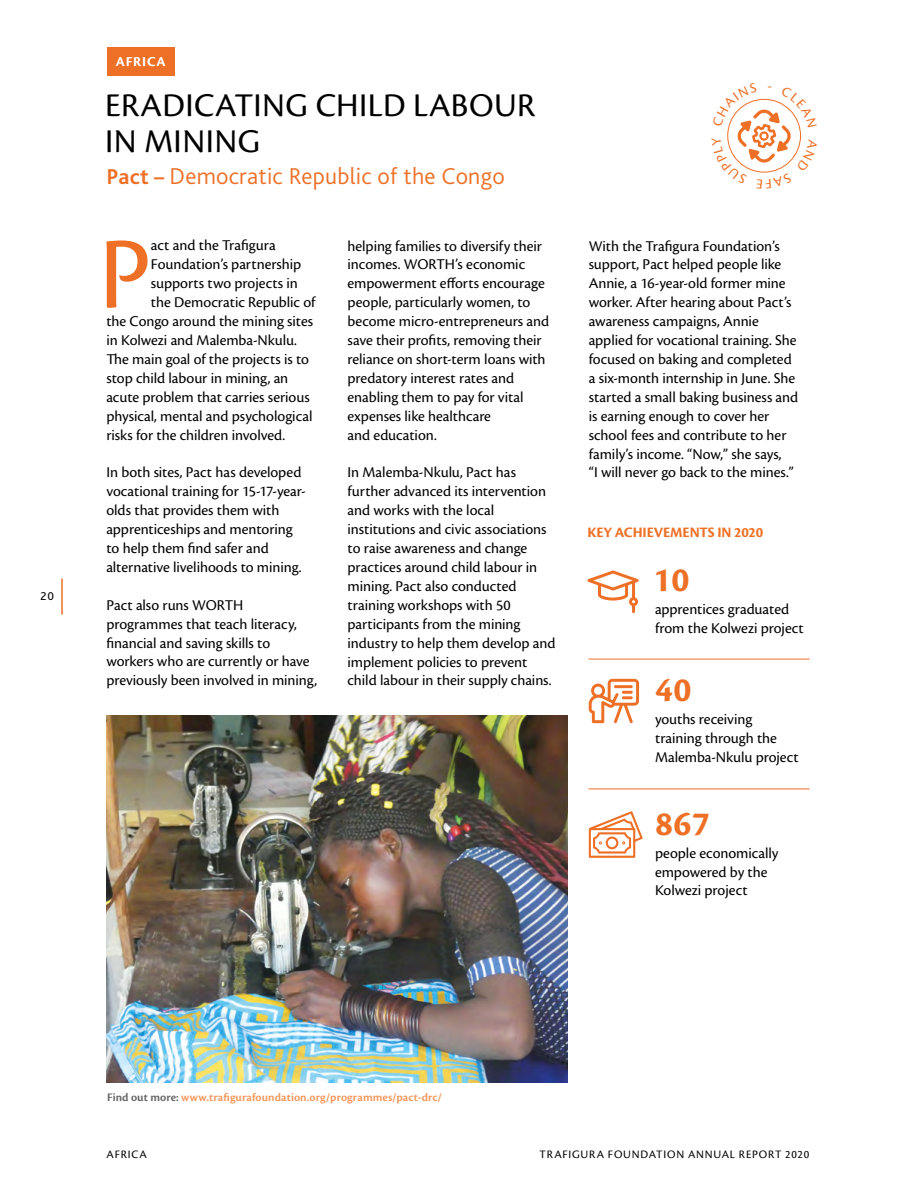
<style>
.page{position:relative;width:915px;height:1191px;background:#fff}
.page>*{position:absolute;margin:0;border:0;box-sizing:border-box;transform-origin:0 0}
.t1{font:105.9px "Cronos Pro";color:#ee7026}
.t2{font:700 36px "Cronos Pro";letter-spacing:.01em;color:#ee7026}
.t3{font:34.5px/36px "Cronos Pro";letter-spacing:.015em;color:#000}
.t4{font:300 24px "Bliss Pro";letter-spacing:.01em;color:#ee7026}
.t5{font:15.6px/18.9px "Cronos Pro";letter-spacing:-.005em;color:#000}
.t6{font:700 15px "Cronos Pro";letter-spacing:-.01em;color:#ee7026}
.t7{font:700 14.25px "Cronos Pro";letter-spacing:.065em;color:#fff}
.t8{font:600 12px "Cronos Pro";letter-spacing:.01em;color:#f4975a}
.t9{font:11.85px "Cronos Pro";letter-spacing:.07em;color:#000}
.t10{font:11.85px "Bliss Pro";color:#000}
.s1{font-weight:700;font-size:22.5px}
.s2{color:#646363}
</style>
<div class="page">
<img style="left:106px;top:715px;width:461px;height:367px">
<div style="left:107px;top:48px;width:67px;height:28px;background:#ee7026"></div>
<hr style="left:588px;top:658px;width:221px;height:1px;background:#ee7026">
<hr style="left:588px;top:788px;width:221px;height:1px;background:#ee7026">
<svg style="left:587px;top:570px;width:51px;height:43px"></svg>
<svg style="left:588px;top:679px;width:50px;height:44px"></svg>
<svg style="left:588px;top:811px;width:54px;height:46px"></svg>
<hr style="left:61px;top:578px;width:2px;height:36px;background:#ee7026">
<svg style="left:727px;top:98px;width:74px;height:75px"></svg>
<p class="t10" style="left:41px;top:588px;width:15px">20</p>
<p class="t7" style="left:116px;top:54px;width:51px">AFRICA</p>
<h3 class="t3" style="left:105px;top:87px;width:431px">ERADICATING CHILD LABOUR<br>IN MINING</h3>
<h3 class="t4" style="left:106px;top:161px;width:399px"><span class="s1">Pact –</span> Democratic Republic of the Congo</h3>
<h1 class="t1" style="left:99px;top:213px;width:54px">P</h1>
<p class="t5" style="left:151px;top:236px;width:126px">act and the Trafigura</p>
<p class="t5" style="left:151px;top:255px;width:152px">Foundation’s partnership</p>
<p class="t5" style="left:151px;top:274px;width:148px">supports two projects in</p>
<p class="t5" style="left:151px;top:293px;width:166px">the Democratic Republic of</p>
<p class="t5" style="left:106px;top:312px;width:208px">the Congo around the mining sites</p>
<p class="t5" style="left:106px;top:331px;width:192px">in Kolwezi and Malemba-Nkulu.</p>
<p class="t5" style="left:106px;top:350px;width:204px">The main goal of the projects is to</p>
<p class="t5" style="left:106px;top:369px;width:183px">stop child labour in mining, an</p>
<p class="t5" style="left:106px;top:387px;width:205px">acute problem that carries serious</p>
<p class="t5" style="left:106px;top:406px;width:207px">physical, mental and psychological</p>
<p class="t5" style="left:106px;top:425px;width:180px">risks for the children involved.</p>
<p class="t5" style="left:106px;top:463px;width:201px">In both sites, Pact has developed vocational training for 15-17-year&shy;olds that provides them with apprenticeships and mentoring to help them find safer and alternative livelihoods to mining.</p>
<p class="t5" style="left:106px;top:595px;width:212px">Pact also runs WORTH programmes that teach literacy, financial and saving skills to workers who are currently or have previously been involved in mining,</p>
<p class="t5" style="left:347px;top:236px;width:203px">helping families to diversify their incomes. WORTH’s economic empowerment efforts encourage people, particularly women, to become micro-entrepreneurs and save their profits, removing their reliance on short-term loans with predatory interest rates and enabling them to pay for vital expenses like healthcare<br>and education.</p>
<p class="t5" style="left:347px;top:463px;width:209px">In Malemba-Nkulu, Pact has further advanced its intervention and works with the local institutions and civic associations to raise awareness and change practices around child labour in mining. Pact also conducted training workshops with 50 participants from the mining industry to help them develop and implement policies to prevent child labour in their supply chains.</p>
<p class="t5" style="left:588px;top:236px;width:211px">With the Trafigura Foundation’s support, Pact helped people like Annie, a 16-year-old former mine worker. After hearing about Pact’s awareness campaigns, Annie applied for vocational training. She focused on baking and completed a six-month internship in June. She started a small baking business and is earning enough to cover her school fees and contribute to her family’s income. “Now,” she says,<br>“I will never go back to the mines.”</p>
<p class="t6" style="left:587px;top:523px;width:177px">KEY ACHIEVEMENTS IN 2020</p>
<h2 class="t2" style="left:652px;top:559px;width:38px">10</h2>
<p class="t5" style="left:654px;top:600px;width:150px">apprentices graduated from the Kolwezi project</p>
<h2 class="t2" style="left:655px;top:669px;width:38px">40</h2>
<p class="t5" style="left:654px;top:710px;width:145px">youths receiving training through the<br>Malemba-Nkulu project</p>
<h2 class="t2" style="left:655px;top:802px;width:56px">867</h2>
<p class="t5" style="left:654px;top:843px;width:125px">people economically empowered by the<br>Kolwezi project</p>
<p class="t8" style="left:107px;top:1090px;width:336px"><span class="s2">Find out more:</span> www.trafigurafoundation.org/programmes/pact-drc/</p>
<p class="t9" style="left:106px;top:1147px;width:42px">AFRICA</p>
<p class="t9" style="left:539px;top:1147px;width:271px">TRAFIGURA FOUNDATION ANNUAL REPORT 2020</p>
</div>
